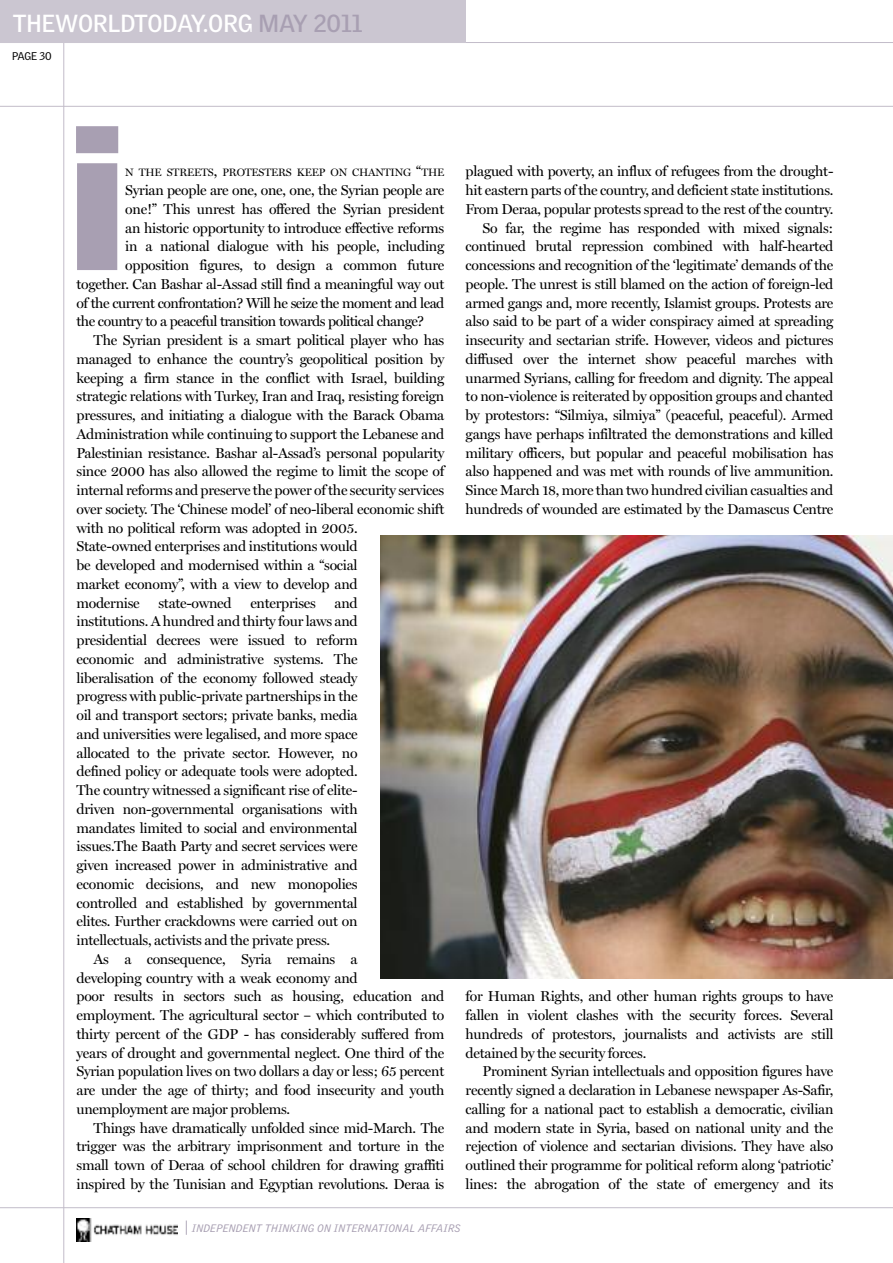
<style>
.page{position:relative;width:893px;height:1263px;background:#fff}
.page>*{position:absolute;margin:0;border:0;box-sizing:border-box;transform-origin:0 0}
.t1{font:900 197.1px "Griffith Gothic";color:#a89fb2}
.t2{font:700 24px "Griffith Gothic";color:#fff}
.t3{font:14.4px/18.8px "Miller Display";letter-spacing:-.02em;color:#000;text-align:justify}
.t4{font:10.8px "Miller Display";letter-spacing:-.015em;color:#000}
.t5{font:10.8px "Griffith Gothic";letter-spacing:-.02em;color:#000}
.t6{font:italic 10.5px "Griffith Gothic";letter-spacing:.03em;color:#a89fb2}
.s1{color:#a89fb2}
.s2{font-size:14.4px}
.s3{font-weight:300;font-style:normal;font-size:15px}
</style>
<div class="page">
<hr style="left:0;top:1207px;width:893px;height:1px;background:#c2bcc9">
<hr style="left:0;top:42px;width:893px;height:1px;background:#c2bcc9">
<img style="left:76px;top:1219px;width:101px;height:22px">
<hr style="left:0;top:106px;width:893px;height:1px;background:#c2bcc9">
<hr style="left:64px;top:43px;width:1px;height:1220px;background:#c2bcc9">
<div style="left:0;top:0;width:466px;height:43px;background:#cbc6d1"></div>
<img style="left:380px;top:535px;width:513px;height:443px">
<h2 class="t2" style="left:13px;top:10px;width:351px">THEWORLDTODAY.ORG <span class="s1">MAY 2011</span></h2>
<p class="t5" style="left:12px;top:50px;width:41px">PAGE 30</p>
<h1 class="t1" style="left:69px;top:87px;width:58px">i</h1>
<p class="t4" style="left:125px;top:166px;width:321px">N THE STREETS<span class="s2">,</span> PROTESTERS KEEP ON CHANTING <span class="s2">“</span>THE</p>
<p class="t3" style="left:125px;top:181px;width:321px">Syrian people are one, one, one, the Syrian people are</p>
<p class="t3" style="left:125px;top:199px;width:321px">one!” This unrest has offered the Syrian president</p>
<p class="t3" style="left:125px;top:218px;width:321px">an historic opportunity to introduce effective reforms</p>
<p class="t3" style="left:125px;top:237px;width:321px">in a national dialogue with his people, including</p>
<p class="t3" style="left:125px;top:256px;width:321px">opposition figures, to design a common future</p>
<p class="t3" style="left:77px;top:274px;width:369px">together. Can Bashar al-Assad still find a meaningful way out</p>
<p class="t3" style="left:77px;top:293px;width:369px">of the current confrontation? Will he seize the moment and lead</p>
<p class="t3" style="left:77px;top:312px;width:349px">the country to a peaceful transition towards political change?</p>
<p class="t3" style="left:94px;top:331px;width:352px">The Syrian president is a smart political player who has</p>
<p class="t3" style="left:77px;top:349px;width:369px">managed to enhance the country’s geopolitical position by</p>
<p class="t3" style="left:77px;top:368px;width:369px">keeping a firm stance in the conflict with Israel, building</p>
<p class="t3" style="left:77px;top:387px;width:369px">strategic relations with Turkey, Iran and Iraq, resisting foreign</p>
<p class="t3" style="left:77px;top:406px;width:369px">pressures, and initiating a dialogue with the Barack Obama</p>
<p class="t3" style="left:77px;top:424px;width:369px">Administration while continuing to support the Lebanese and</p>
<p class="t3" style="left:77px;top:443px;width:369px">Palestinian resistance. Bashar al-Assad’s personal popularity</p>
<p class="t3" style="left:77px;top:462px;width:369px">since 2000 has also allowed the regime to limit the scope of</p>
<p class="t3" style="left:77px;top:481px;width:369px">internal reforms and preserve the power ofthe security services</p>
<p class="t3" style="left:77px;top:499px;width:369px">over society. The ‘Chinese model’ of neo-liberal economic shift</p>
<p class="t3" style="left:77px;top:518px;width:283px">with no political reform was adopted in 2005.</p>
<p class="t3" style="left:77px;top:537px;width:283px">State-owned enterprises and institutions would</p>
<p class="t3" style="left:77px;top:556px;width:283px">be developed and modernised within a “social</p>
<p class="t3" style="left:77px;top:574px;width:283px">market economy”, with a view to develop and</p>
<p class="t3" style="left:77px;top:593px;width:65px">modernise</p>
<p class="t3" style="left:158px;top:593px;width:75px">state-owned</p>
<p class="t3" style="left:250px;top:593px;width:67px">enterprises</p>
<p class="t3" style="left:77px;top:593px;width:283px;text-indent:258px">and institutions. A hundred and thirty four laws and presidential decrees were issued to reform economic and administrative systems. The liberalisation of the economy followed steady progress with public-private partnerships in the oil and transport sectors; private banks, media and universities were legalised, and more space allocated to the private sector. However, no defined policy or adequate tools were adopted.<br>The country witnessed a significant rise of elite&shy;driven non-governmental organisations with mandates limited to social and environmental issues.The Baath Party and secret services were given increased power in administrative and economic decisions, and new monopolies controlled and established by governmental elites. Further crackdowns were carried out on intellectuals, activists and the private press.</p>
<p class="t3" style="left:77px;top:949px;width:369px;text-align:left;text-indent:17px">As a consequence, Syria remains a<br>developing country with a weak economy and<br>poor results in sectors such as housing, education and employment. The agricultural sector – which contributed to thirty percent of the GDP - has considerably suffered from years of drought and governmental neglect. One third of the Syrian population lives on two dollars a day or less; 65 percent are under the age of thirty; and food insecurity and youth unemployment are major problems.</p>
<p class="t3" style="left:77px;top:1118px;width:369px;text-indent:17px">Things have dramatically unfolded since mid-March. The trigger was the arbitrary imprisonment and torture in the small town of Deraa of school children for drawing graffiti inspired by the Tunisian and Egyptian revolutions. Deraa is</p>
<p class="t3" style="left:466px;top:162px;width:369px;text-align:right">plagued with poverty, an influx of refugees from the drought&shy;hit eastern parts of the country, and deficient state institutions.<br>From Deraa, popular protests spread to the rest of the country.<br>So far, the regime has responded with mixed signals: continued brutal repression combined with half-hearted concessions and recognition of the ‘legitimate’ demands of the people. The unrest is still blamed on the action of foreign-led armed gangs and, more recently, Islamist groups. Protests are also said to be part of a wider conspiracy aimed at spreading insecurity and sectarian strife. However, videos and pictures diffused over the internet show peaceful marches with unarmed Syrians, calling for freedom and dignity. The appeal to non-violence is reiterated by opposition groups and chanted by protestors: “Silmiya, silmiya” (peaceful, peaceful). Armed gangs have perhaps infiltrated the demonstrations and killed military officers, but popular and peaceful mobilisation has also happened and was met with rounds of live ammunition.<br>Since March 18, more than two hundred civilian casualties and hundreds of wounded are estimated by the Damascus Centre</p>
<p class="t3" style="left:466px;top:987px;width:369px">for Human Rights, and other human rights groups to have fallen in violent clashes with the security forces. Several hundreds of protestors, journalists and activists are still detained by the security forces.</p>
<p class="t3" style="left:466px;top:1062px;width:369px;text-indent:17px">Prominent Syrian intellectuals and opposition figures have recently signed a declaration in Lebanese newspaper As-Safir, calling for a national pact to establish a democratic, civilian and modern state in Syria, based on national unity and the rejection of violence and sectarian divisions. They have also outlined their programme for political reform along ‘patriotic’ lines: the abrogation of the state of emergency and its</p>
<p class="t6" style="left:185px;top:1223px;width:277px"><span class="s3">|</span> INDEPENDENT THINKING ON INTERNATIONAL AFFAIRS</p>
</div>
